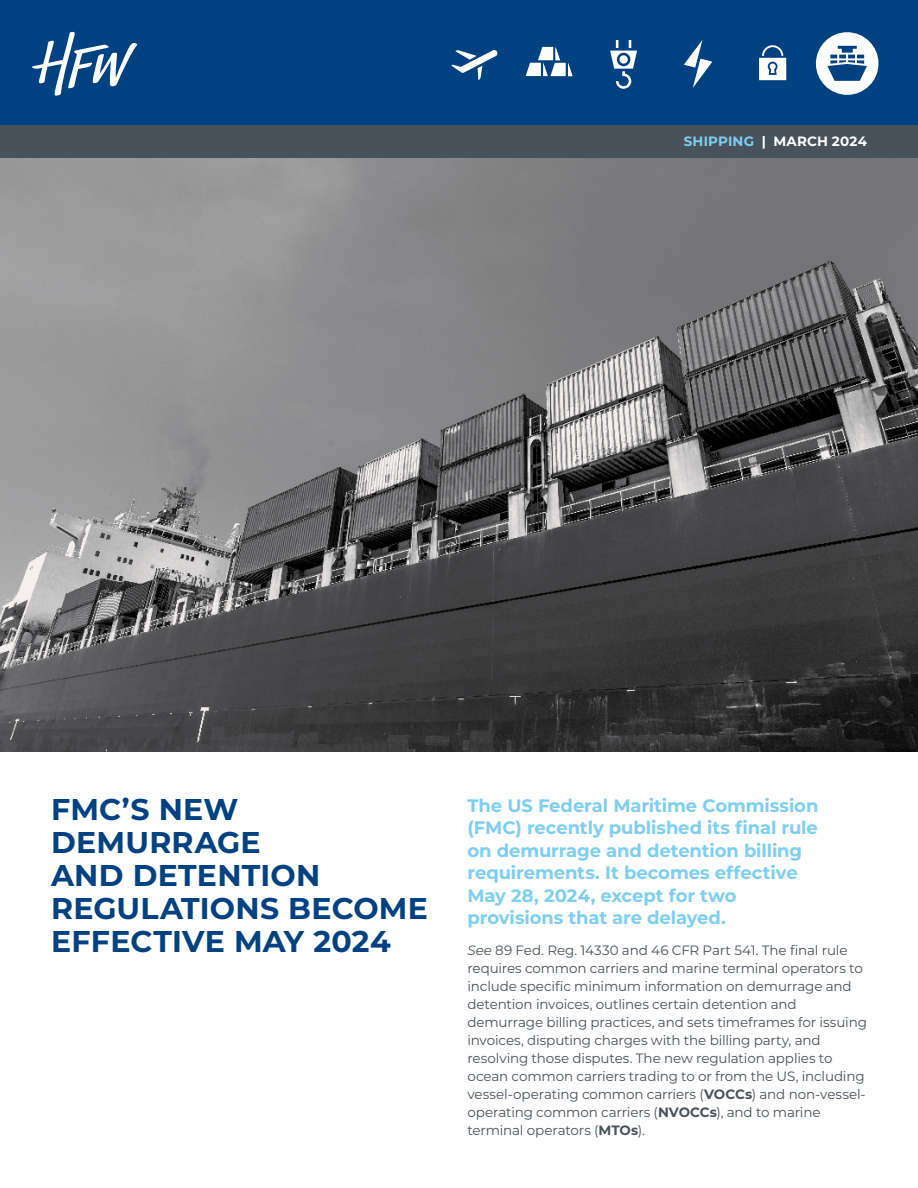
<style>
.page{position:relative;width:918px;height:1188px;background:#fff}
.page>*{position:absolute;margin:0;border:0;box-sizing:border-box;transform-origin:0 0}
.t1{font:700 30px/33px "Montserrat";letter-spacing:.01em;color:#004181}
.t2{font:700 18px/22.5px "Montserrat";letter-spacing:-.005em;color:#7dcef1}
.t3{font:13.5px/18px "Montserrat";letter-spacing:-.01em;color:#48525a}
.t4{font:700 13.5px "Montserrat";letter-spacing:.01em;color:#fff}
.s1{color:#7dcef1}
.s2{font-style:italic}
.s3{font-weight:700}
</style>
<div class="page">
<div style="left:0;top:0;width:918px;height:127px;background:#004181"></div>
<img style="left:0;top:158px;width:918px;height:593px">
<div style="left:816px;top:32px;width:63px;height:63px;background:#fff;border-radius:50%"></div>
<svg style="left:828px;top:46px;width:39px;height:35px"></svg>
<svg style="left:610px;top:40px;width:27px;height:49px"></svg>
<svg style="left:526px;top:47px;width:46px;height:29px"></svg>
<svg style="left:451px;top:50px;width:47px;height:30px"></svg>
<svg style="left:684px;top:40px;width:28px;height:48px"></svg>
<svg style="left:759px;top:45px;width:27px;height:35px"></svg>
<div style="left:0;top:125px;width:918px;height:33px;background:#48525a"></div>
<svg style="left:32px;top:32px;width:105px;height:64px"></svg>
<p class="t4" style="left:684px;top:132px;width:185px"><span class="s1">SHIPPING</span> | MARCH 2024</p>
<h1 class="t1" style="left:51px;top:792px;width:378px">FMC’S NEW<br>DEMURRAGE<br>AND DETENTION<br>REGULATIONS BECOME<br>EFFECTIVE MAY 2024</h1>
<h2 class="t2" style="left:468px;top:793px;width:352px">The US Federal Maritime Commission (FMC) recently published its final rule on demurrage and detention billing requirements. It becomes effective May 28, 2024, except for two provisions that are delayed.</h2>
<p class="t3" style="left:467px;top:941px;width:401px"><span class="s2">See</span> 89 Fed. Reg. 14330 and 46 CFR Part 541. The final rule requires common carriers and marine terminal operators to include specific minimum information on demurrage and detention invoices, outlines certain detention and demurrage billing practices, and sets timeframes for issuing invoices, disputing charges with the billing party, and resolving those disputes. The new regulation applies to ocean common carriers trading to or from the US, including vessel-operating common carriers (<span class="s3">VOCCs</span>) and non-vessel&shy;operating common carriers (<span class="s3">NVOCCs</span>), and to marine terminal operators (<span class="s3">MTOs</span>).</p>
</div>
